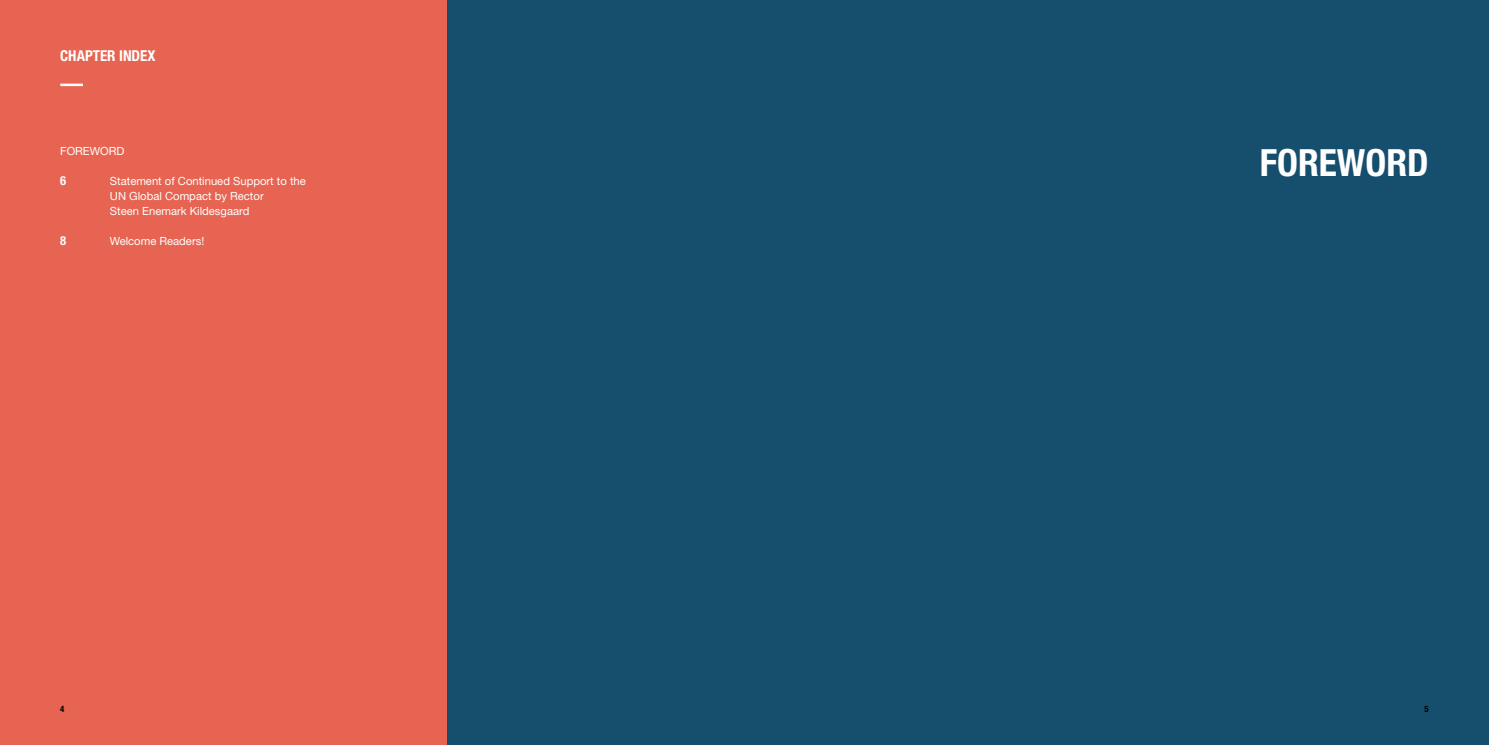
<style>
.page{position:relative;width:1489px;height:745px;background:#fff}
.page>*{position:absolute;margin:0;border:0;box-sizing:border-box;transform-origin:0 0}
.Hovedtitel{font:700 condensed 37.5px "Helvetica Neue LT Std";color:#fff}
.Titel__over_streg{font:700 condensed 15px "Helvetica Neue LT Std";color:#fff}
.chapter_index{font:700 condensed 12.5px "Helvetica Neue LT Std";color:#fff}
.chapter_index-2{font:11.25px/15px "Helvetica Neue LT Std";color:#fff}
.Brødtekst{font:11.25px "Helvetica Neue LT Std";color:#fff}
.t1{font:700 condensed 8.75px "Helvetica Neue LT Std";color:#000}
</style>
<div class="page">
<div style="left:0;top:0;width:446px;height:744px;background:#e66451"></div>
<div style="left:446px;top:0;width:298px;height:744px;background:#164f6d"></div>
<hr style="left:60px;top:84px;width:23px;height:2px;background:#fff">
<div style="left:744px;top:0;width:744px;height:744px;background:#164f6d"></div>
<p class="Titel__over_streg" style="left:60px;top:47px;width:97px">CHAPTER INDEX</p>
<p class="Brødtekst" style="left:60px;top:144px;width:66px">FOREWORD</p>
<p class="chapter_index" style="left:60px;top:173px;width:8px">6</p>
<p class="chapter_index-2" style="left:110px;top:173px;width:197px">Statement of Continued Support to the<br>UN Global Compact by Rector<br>Steen Enemark Kildesgaard</p>
<p class="chapter_index" style="left:60px;top:233px;width:8px">8</p>
<p class="chapter_index-2" style="left:110px;top:233px;width:96px">Welcome Readers!</p>
<p class="Hovedtitel" style="left:1259px;top:140px;width:170px">FOREWORD</p>
<p class="t1" style="left:60px;top:703px;width:6px">4</p>
<p class="t1" style="left:1424px;top:703px;width:6px">5</p>
</div>
